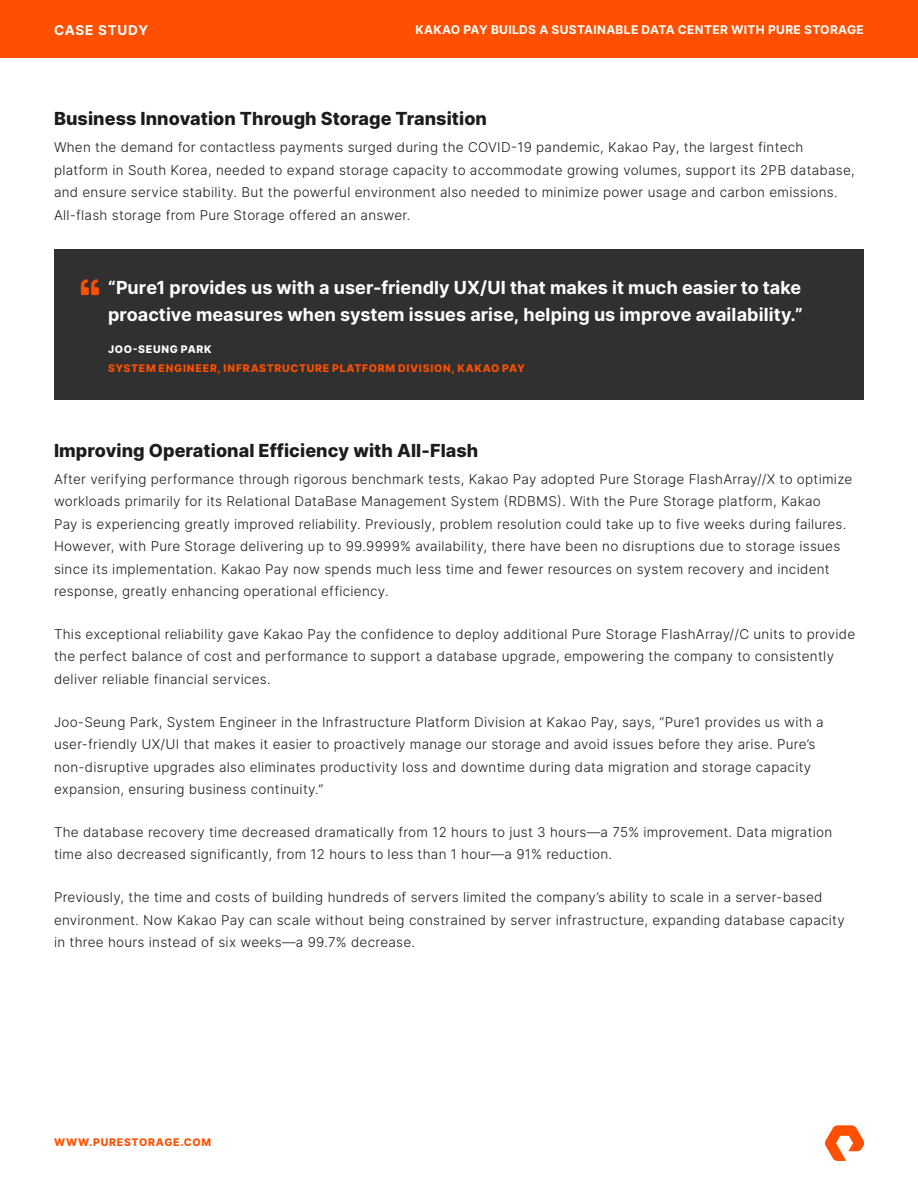
<style>
.page{position:relative;width:918px;height:1188px;background:#fff}
.page>*{position:absolute;margin:0;border:0;box-sizing:border-box;transform-origin:0 0}
.t1{font:700 18px/27px "Inter";color:#fff}
.p_header-1{font:800 18px "Inter";letter-spacing:.005em;color:#1c1c1c}
.p_body{font:300 13.5px/22.5px "Inter";letter-spacing:.02em;color:#1c1c1c}
.t2{font:700 13.5px "Inter";letter-spacing:.06em;color:#fff}
.t3{font:700 12px "Inter";letter-spacing:.025em;color:#fff}
.p_quote_box_attribute{font:800 10.5px "Inter";letter-spacing:.07em;color:#fe5000}
.p_quote_box_attribute-2{font:800 10.5px "Inter";letter-spacing:.07em;color:#fff}
</style>
<div class="page">
<div style="left:0;top:0;width:918px;height:57px;background:#fe5000"></div>
<svg style="left:825px;top:1126px;width:39px;height:35px"></svg>
<div style="left:54px;top:250px;width:810px;height:150px;background:#303031"></div>
<p class="t2" style="left:54px;top:20px;width:96px">CASE STUDY</p>
<p class="t3" style="left:416px;top:21px;width:450px">KAKAO PAY BUILDS A SUSTAINABLE DATA CENTER WITH PURE STORAGE</p>
<p class="p_header-1" style="left:54px;top:106px;width:435px">Business Innovation Through Storage Transition</p>
<p class="p_body" style="left:54px;top:136px;width:802px">When the demand for contactless payments surged during the COVID-19 pandemic, Kakao Pay, the largest fintech platform in South Korea, needed to expand storage capacity to accommodate growing volumes, support its 2PB database, and ensure service stability. But the powerful environment also needed to minimize power usage and carbon emissions.<br>All-flash storage from Pure Storage offered an answer.</p>
<p class="t1" style="left:108px;top:274px;width:696px">“Pure1 provides us with a user-friendly UX/UI that makes it much easier to take proactive measures when system issues arise, helping us improve availability.”</p>
<p class="p_quote_box_attribute-2" style="left:108px;top:342px;width:105px">JOO-SEUNG PARK</p>
<p class="p_quote_box_attribute" style="left:108px;top:361px;width:418px">SYSTEM ENGINEER, INFRASTRUCTURE PLATFORM DIVISION, KAKAO PAY</p>
<p class="p_header-1" style="left:54px;top:437px;width:426px">Improving Operational Efficiency with All-Flash</p>
<p class="p_body" style="left:54px;top:467px;width:800px">After verifying performance through rigorous benchmark tests, Kakao Pay adopted Pure Storage FlashArray//X to optimize workloads primarily for its Relational DataBase Management System (RDBMS). With the Pure Storage platform, Kakao<br>Pay is experiencing greatly improved reliability. Previously, problem resolution could take up to five weeks during failures.<br>However, with Pure Storage delivering up to 99.9999% availability, there have been no disruptions due to storage issues since its implementation. Kakao Pay now spends much less time and fewer resources on system recovery and incident response, greatly enhancing operational efficiency.</p>
<p class="p_body" style="left:54px;top:623px;width:803px">This exceptional reliability gave Kakao Pay the confidence to deploy additional Pure Storage FlashArray//C units to provide the perfect balance of cost and performance to support a database upgrade, empowering the company to consistently deliver reliable financial services.</p>
<p class="p_body" style="left:54px;top:710px;width:771px">Joo-Seung Park, System Engineer in the Infrastructure Platform Division at Kakao Pay, says, “Pure1 provides us with a user-friendly UX/UI that makes it easier to proactively manage our storage and avoid issues before they arise. Pure’s non-disruptive upgrades also eliminates productivity loss and downtime during data migration and storage capacity expansion, ensuring business continuity.”</p>
<p class="p_body" style="left:54px;top:821px;width:780px">The database recovery time decreased dramatically from 12 hours to just 3 hours—a 75% improvement. Data migration time also decreased significantly, from 12 hours to less than 1 hour—a 91% reduction.</p>
<p class="p_body" style="left:54px;top:886px;width:792px">Previously, the time and costs of building hundreds of servers limited the company’s ability to scale in a server-based environment. Now Kakao Pay can scale without being constrained by server infrastructure, expanding database capacity in three hours instead of six weeks—a 99.7% decrease.</p>
<p class="p_quote_box_attribute" style="left:54px;top:1135px;width:159px">WWW.PURESTORAGE.COM</p>
</div>
